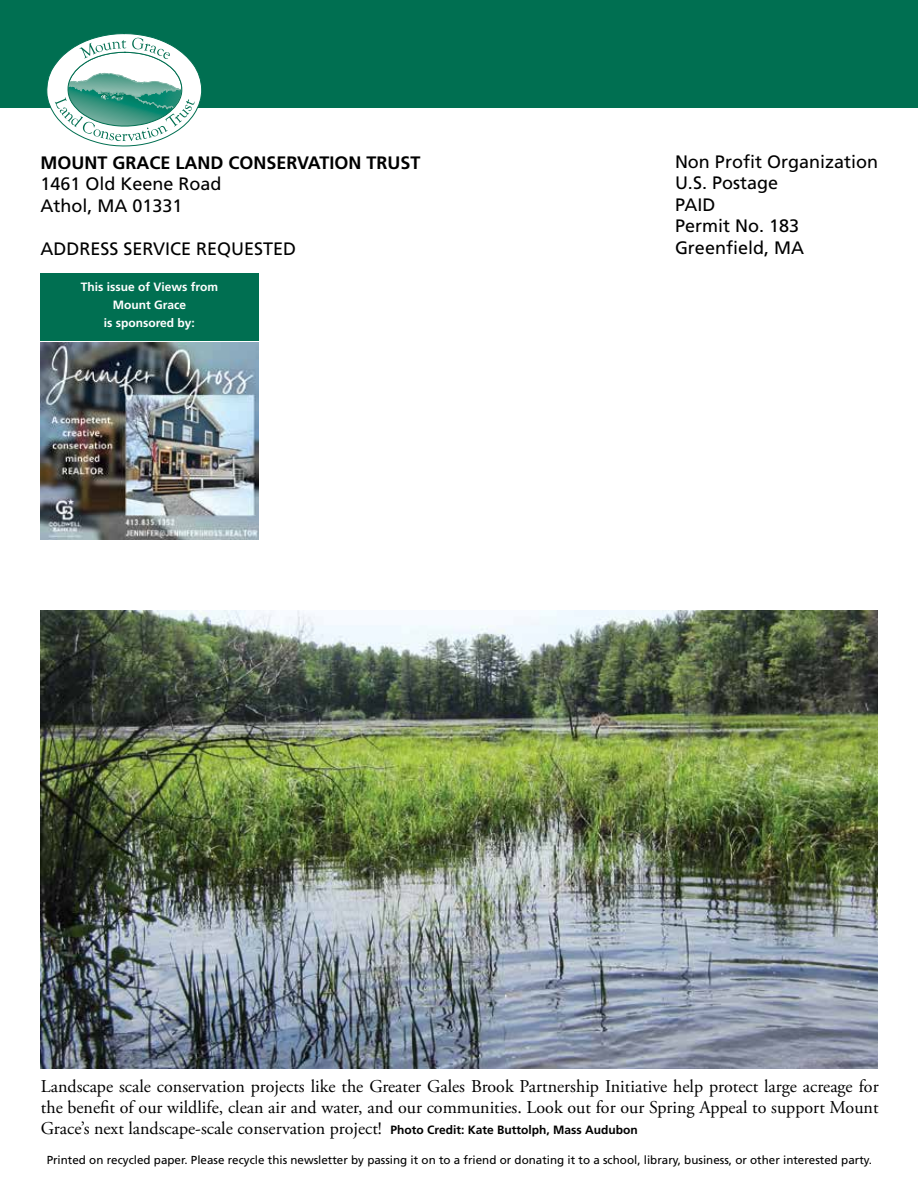
<style>
.page{position:relative;width:918px;height:1188px;background:#fff}
.page>*{position:absolute;margin:0;border:0;box-sizing:border-box;transform-origin:0 0}
.t1{font:18px/21px "Adobe Garamond Pro";color:#000;text-align:justify}
.t2{font:18px/21.6px "Frutiger";color:#000}
.t3{font:700 18px "Frutiger";color:#000}
.t4{font:700 12px/18px "Frutiger";color:#fff;text-align:center}
.t5{font:11.7px "Frutiger";color:#000}
.s1{font-family:"Frutiger";font-weight:700;font-size:12px}
</style>
<div class="page">
<img style="left:41px;top:610px;width:836px;height:458px">
<div style="left:0;top:0;width:918px;height:108px;background:#006f51"></div>
<div style="left:40px;top:273px;width:219px;height:68px;background:#006f51"></div>
<img style="left:40px;top:342px;width:219px;height:197px">
<svg style="left:47px;top:33px;width:155px;height:113px"></svg>
<p class="t3" style="left:40px;top:152px;width:381px">MOUNT GRACE LAND CONSERVATION TRUST</p>
<p class="t2" style="left:40px;top:173px;width:183px">1461 Old Keene Road<br>Athol, MA 01331</p>
<p class="t2" style="left:40px;top:238px;width:257px">ADDRESS SERVICE REQUESTED</p>
<p class="t4" style="left:81px;top:278px;width:139px">This issue of Views from<br>Mount Grace<br>is sponsored by:</p>
<p class="t2" style="left:675px;top:150px;width:205px">Non Profit Organization<br>U.S. Postage<br>PAID<br>Permit No. 183<br>Greenfield, MA</p>
<p class="t1" style="left:41px;top:1077px;width:839px">Landscape scale conservation projects like the Greater Gales Brook Partnership Initiative help protect large acreage for the benefit of our wildlife, clean air and water, and our communities. Look out for our Spring Appeal to support Mount Grace’s next landscape-scale conservation project! <span class="s1">Photo Credit: Kate Buttolph, Mass Audubon</span></p>
<p class="t5" style="left:47px;top:1153px;width:827px">Printed on recycled paper. Please recycle this newsletter by passing it on to a friend or donating it to a school, library, business, or other interested party.</p>
</div>
